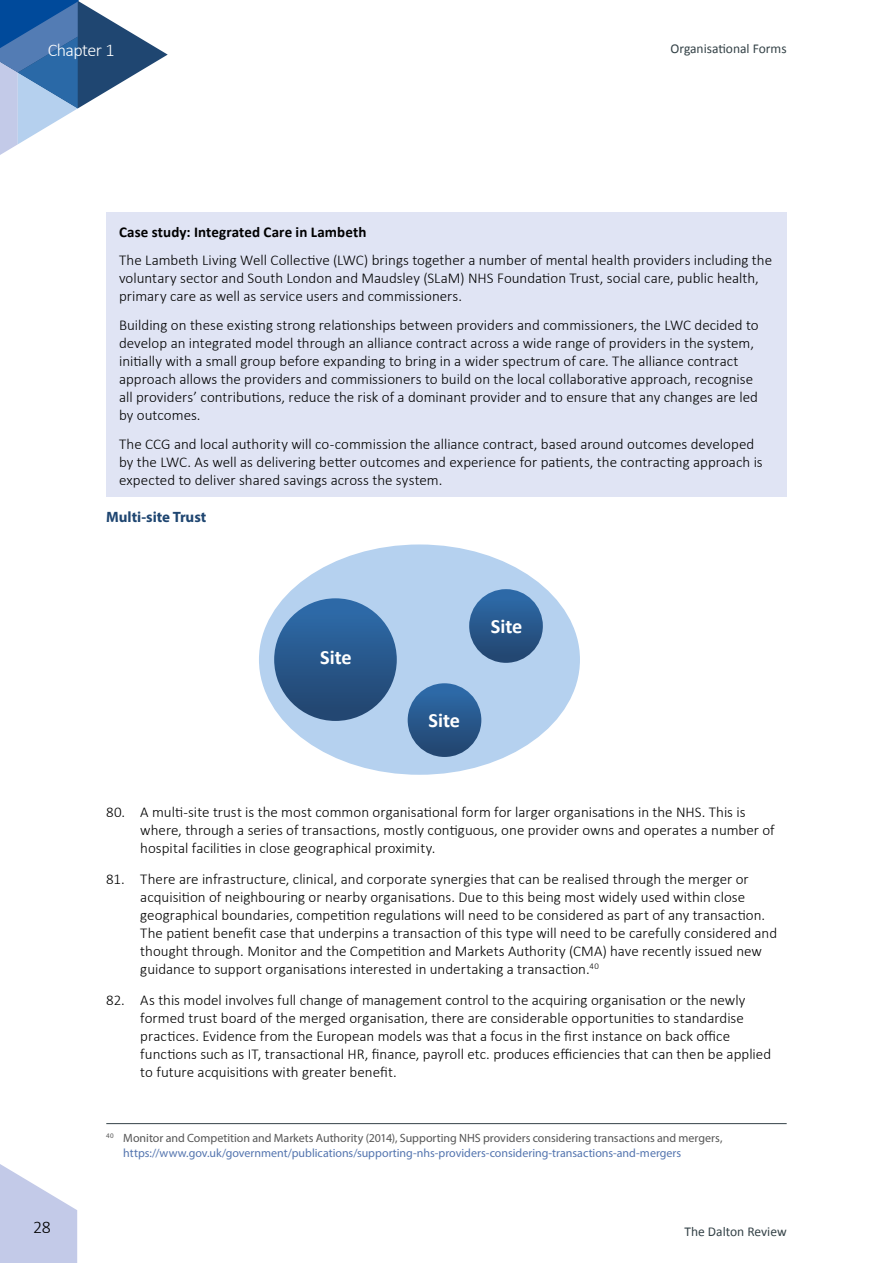
<style>
.page{position:relative;width:893px;height:1263px;background:#fff}
.page>*{position:absolute;margin:0;border:0;box-sizing:border-box;transform-origin:0 0}
.t1{font:700 20.25px "Calibri";color:#fff}
.t2{font:300 18px "Calibri";letter-spacing:-.035em;color:#fff}
.t3{font:300 18px "Calibri";color:#000}
.Box_Text_White{font:300 15px/18px "Calibri";color:#000}
.Box_Text_White-2{font:700 15px "Calibri";letter-spacing:.005em;color:#000}
.H3_-_Cobalt{font:700 15px "Myriad Pro";letter-spacing:-.005em;color:#1f4671}
.t4{font:13.5px "Calibri";color:#344247}
.Footnotes{font:12px/14.4px "Myriad Pro";color:#5475af}
.s1{color:#565656}
</style>
<div class="page">
<svg style="left:0;top:0;width:168px;height:155px"></svg>
<svg style="left:0;top:1164px;width:77px;height:99px"></svg>
<div style="left:106px;top:213px;width:681px;height:284px;background:#e0e4f4"></div>
<div style="left:259px;top:544px;width:321px;height:231px;background:#b5d1ef;border-radius:50%"></div>
<div style="left:274px;top:598px;width:123px;height:123px;background:linear-gradient(to bottom,#316fae,#23446d);border-radius:61px"></div>
<div style="left:469px;top:589px;width:74px;height:74px;background:linear-gradient(to bottom,#2f6dac,#264871);border-radius:37px"></div>
<div style="left:408px;top:683px;width:73px;height:74px;background:linear-gradient(to bottom,#2f6dac,#24466f);border-radius:37px"></div>
<hr style="left:106px;top:1123px;width:681px;height:1px;background:#344247">
<p class="t2" style="left:48px;top:39px;width:68px">Chapter 1</p>
<p class="t4" style="left:671px;top:40px;width:118px">Organisational Forms</p>
<p class="Box_Text_White-2" style="left:119px;top:222px;width:249px">Case study: Integrated Care in Lambeth</p>
<p class="Box_Text_White" style="left:119px;top:251px;width:654px">The Lambeth Living Well Collective (LWC) brings together a number of mental health providers including the voluntary sector and South London and Maudsley (SLaM) NHS Foundation Trust, social care, public health, primary care as well as service users and commissioners.</p>
<p class="Box_Text_White" style="left:119px;top:315px;width:641px">Building on these existing strong relationships between providers and commissioners, the LWC decided to develop an integrated model through an alliance contract across a wide range of providers in the system, initially with a small group before expanding to bring in a wider spectrum of care. The alliance contract approach allows the providers and commissioners to build on the local collaborative approach, recognise all providers’ contributions, reduce the risk of a dominant provider and to ensure that any changes are led by outcomes.</p>
<p class="Box_Text_White" style="left:119px;top:434px;width:645px">The CCG and local authority will co-commission the alliance contract, based around outcomes developed by the LWC. As well as delivering better outcomes and experience for patients, the contracting approach is expected to deliver shared savings across the system.</p>
<p class="H3_-_Cobalt" style="left:106px;top:507px;width:101px">Multi-site Trust</p>
<p class="t1" style="left:320px;top:644px;width:33px">Site</p>
<p class="t1" style="left:428px;top:707px;width:33px">Site</p>
<p class="t1" style="left:491px;top:613px;width:33px">Site</p>
<p class="Box_Text_White" style="left:140px;top:803px;width:636px;text-indent:-34px">80. A multi-site trust is the most common organisational form for larger organisations in the NHS. This is where, through a series of transactions, mostly contiguous, one provider owns and operates a number of hospital facilities in close geographical proximity.</p>
<p class="Box_Text_White" style="left:140px;top:869px;width:638px;text-indent:-34px">81. There are infrastructure, clinical, and corporate synergies that can be realised through the merger or acquisition of neighbouring or nearby organisations. Due to this being most widely used within close geographical boundaries, competition regulations will need to be considered as part of any transaction.<br>The patient benefit case that underpins a transaction of this type will need to be carefully considered and thought through. Monitor and the Competition and Markets Authority (CMA) have recently issued new guidance to support organisations interested in undertaking a transaction.<sup>40</sup></p>
<p class="Box_Text_White" style="left:140px;top:990px;width:632px;text-indent:-34px">82. As this model involves full change of management control to the acquiring organisation or the newly formed trust board of the merged organisation, there are considerable opportunities to standardise practices. Evidence from the European models was that a focus in the first instance on back office functions such as IT, transactional HR, finance, payroll etc. produces efficiencies that can then be applied to future acquisitions with greater benefit.</p>
<p class="t3" style="left:33px;top:1216px;width:19px">28</p>
<p class="Footnotes" style="left:123px;top:1131px;width:601px;text-indent:-17px"><sup>40</sup> <span class="s1">Monitor and Competition and Markets Authority (2014), Supporting NHS providers considering transactions and mergers, </span>https://www.gov.uk/government/publications/supporting-nhs-providers-considering-transactions-and-mergers</p>
<p class="t4" style="left:684px;top:1223px;width:104px">The Dalton Review</p>
</div>
